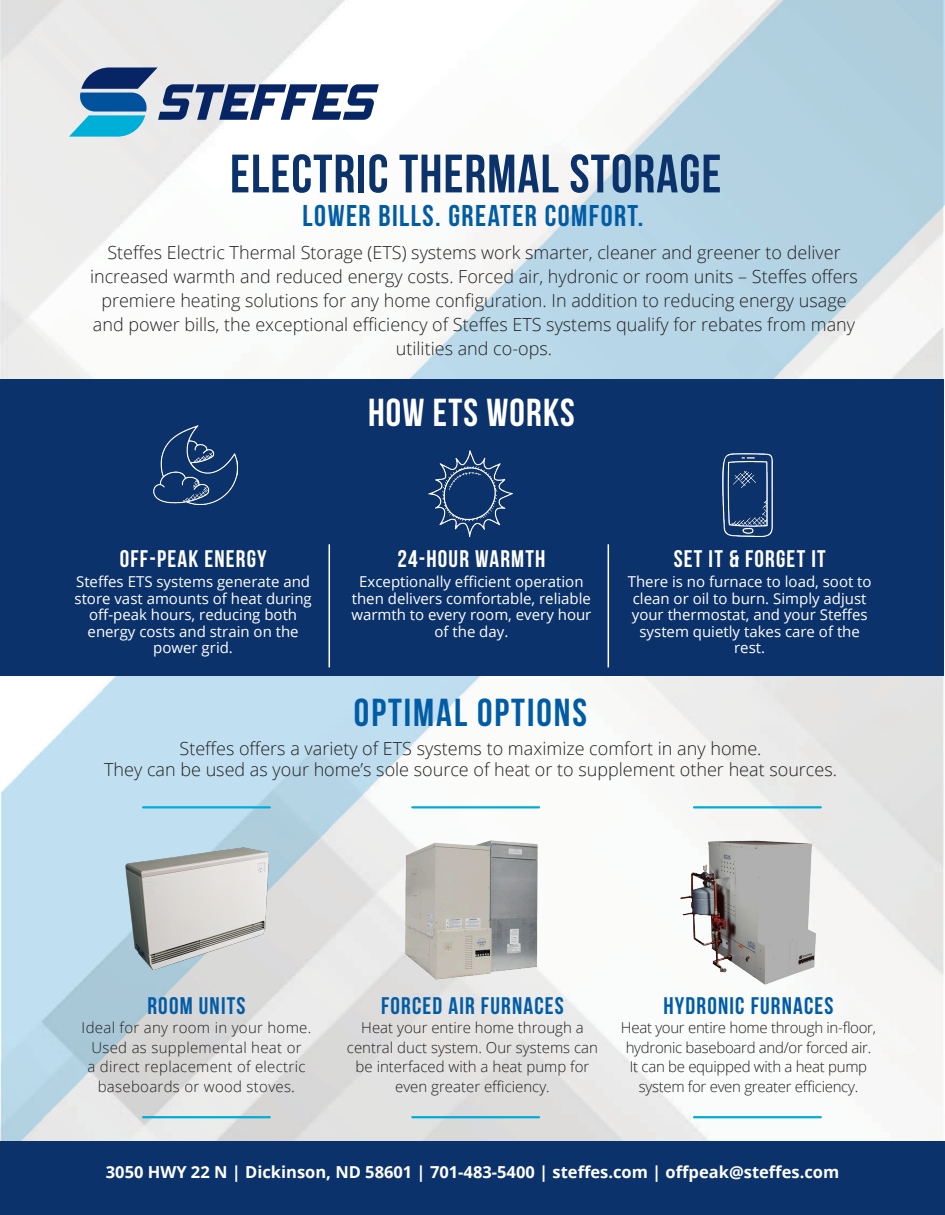
<style>
.page{position:relative;width:945px;height:1215px;background:#fff}
.page>*{position:absolute;margin:0;border:0;box-sizing:border-box;transform-origin:0 0}
.t1{font:700 54px "Bebas Neue";letter-spacing:.02em;color:#0b326b}
.t2{font:700 39px "Bebas Neue";letter-spacing:.05em;color:#015ca6}
.t3{font:700 39px "Bebas Neue";letter-spacing:.03em;color:#fff}
.t4{font:30px "Bebas Neue";letter-spacing:.05em;color:#015ca6}
.t5{font:700 24px "Bebas Neue";letter-spacing:.05em;color:#015ca6}
.t6{font:700 24px "Bebas Neue";letter-spacing:.05em;color:#fff}
.t7{font:300 18px/24px "Open Sans";color:#231f20;text-align:center}
.t8{font:700 16.5px "Open Sans";color:#fff}
.t9{font:15px/16.5px "Open Sans";color:#fff;text-align:center}
.t10{font:300 15px/19.5px "Open Sans";letter-spacing:-.02em;color:#231f20;text-align:center}
.t11{font:300 15px/19.5px "Open Sans";color:#231f20;text-align:center}
.t12{font:300 15px/19.5px "Open Sans";letter-spacing:.02em;color:#231f20;text-align:center}
.s1{font-size:16.5px}
</style>
<div class="page">
<img style="left:0;top:0;width:945px;height:1141px">
<div style="left:0;top:379px;width:944px;height:297px;background:#0b326b"></div>
<div style="left:0;top:1141px;width:945px;height:74px;background:#0b326b"></div>
<img style="left:428px;top:450px;width:85px;height:86px">
<img style="left:153px;top:425px;width:85px;height:79px">
<img style="left:722px;top:453px;width:51px;height:83px">
<hr style="left:329px;top:544px;width:1px;height:123px;background:#fff">
<hr style="left:608px;top:544px;width:1px;height:123px;background:#fff">
<hr style="left:143px;top:1116px;width:127px;height:2px;background:#00acd8">
<hr style="left:143px;top:806px;width:127px;height:2px;background:#00acd8">
<hr style="left:412px;top:1116px;width:127px;height:2px;background:#00acd8">
<hr style="left:412px;top:806px;width:127px;height:2px;background:#00acd8">
<hr style="left:694px;top:1116px;width:127px;height:2px;background:#00acd8">
<hr style="left:694px;top:806px;width:127px;height:2px;background:#00acd8">
<svg style="left:69px;top:68px;width:310px;height:69px"></svg>
<img style="left:679px;top:840px;width:138px;height:145px">
<img style="left:392px;top:834px;width:161px;height:152px">
<img style="left:124px;top:847px;width:146px;height:123px">
<p class="t1" style="left:230px;top:144px;width:493px">ELECTRIC THERMAL STORAGE</p>
<p class="t4" style="left:303px;top:199px;width:342px">LOWER BILLS. GREATER COMFORT.</p>
<p class="t7" style="left:90px;top:240px;width:770px">Steffes Electric Thermal Storage (ETS) systems work smarter, cleaner and greener to deliver increased warmth and reduced energy costs. Forced air, hydronic or room units – Steffes offers premiere heating solutions for any home configuration. In addition to reducing energy usage and power bills, the exceptional efficiency of Steffes ETS systems qualify for rebates from many utilities and co-ops.</p>
<p class="t3" style="left:368px;top:391px;width:208px">HOW ETS WORKS</p>
<p class="t6" style="left:120px;top:546px;width:148px">OFF-PEAK ENERGY</p>
<p class="t9" style="left:75px;top:573px;width:239px">Steffes ETS systems generate and store vast amounts of heat during off-peak hours, reducing both energy costs and strain on the power grid.</p>
<p class="t6" style="left:397px;top:546px;width:150px">24-HOUR WARMTH</p>
<p class="t9" style="left:351px;top:573px;width:241px">Exceptionally efficient operation then delivers comfortable, reliable warmth to every room, every hour of the day.</p>
<p class="t6" style="left:674px;top:546px;width:153px">SET IT &amp; FORGET IT</p>
<p class="t9" style="left:628px;top:573px;width:245px">There is no furnace to load, soot to clean or oil to burn. Simply adjust your thermostat, and your Steffes system quietly takes care of the rest.</p>
<p class="t2" style="left:354px;top:692px;width:235px">OPTIMAL OPTIONS</p>
<p class="t7" style="left:180px;top:736px;width:584px">Steffes offers a variety of ETS systems to maximize comfort in any home.</p>
<p class="t7" style="left:104px;top:757px;width:734px">They can be used as your home’s sole source of heat or to supplement other heat sources.</p>
<p class="t5" style="left:147px;top:992px;width:100px">ROOM UNITS</p>
<p class="t12" style="left:82px;top:1018px;width:231px">Ideal for any room in your home.<br>Used as supplemental heat or<br>a direct replacement of electric baseboards or wood stoves<span class="s1">.</span></p>
<p class="t5" style="left:381px;top:992px;width:184px">FORCED AIR FURNACES</p>
<p class="t11" style="left:347px;top:1018px;width:253px">Heat your entire home through a central duct system. Our systems can be interfaced with a heat pump for even greater efficiency.</p>
<p class="t5" style="left:663px;top:992px;width:172px">HYDRONIC FURNACES</p>
<p class="t10" style="left:621px;top:1018px;width:257px">Heat your entire home through in-floor, hydronic baseboard and/or forced air.<br>It can be equipped with a heat pump system for even greater efficiency.</p>
<p class="t8" style="left:106px;top:1160px;width:735px">3050 HWY 22 N | Dickinson, ND 58601 | 701-483-5400 | steffes.com | offpeak@steffes.com</p>
</div>
